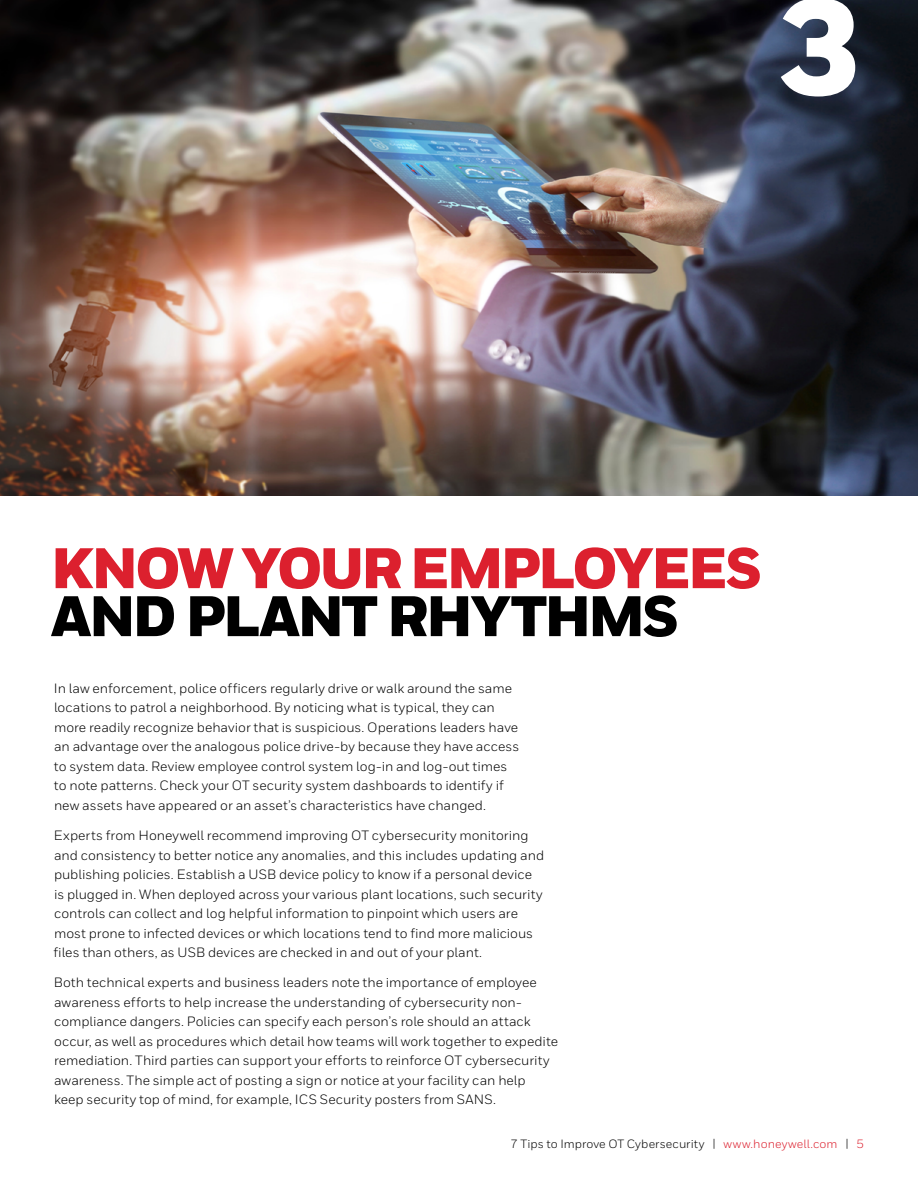
<style>
.page{position:relative;width:918px;height:1188px;background:#fff}
.page>*{position:absolute;margin:0;border:0;box-sizing:border-box;transform-origin:0 0}
.t1{font:900 135px "Honeywell Sans";color:#fff}
.t2{font:900 57px "Honeywell Sans";letter-spacing:-.05em;color:#dc202e}
.t3{font:900 57px "Honeywell Sans";letter-spacing:-.05em;color:#000}
.t4{font:13.5px/19.5px "Honeywell Sans";color:#000}
.t5{font:12px "Honeywell Sans";letter-spacing:.005em;color:#000}
.s1{color:#dc202e}
</style>
<div class="page">
<img style="left:0;top:0;width:918px;height:496px">
<h1 class="t1" style="left:776px;top:-36px;width:86px">3</h1>
<h2 class="t2" style="left:51px;top:533px;width:713px">KNOW YOUR EMPLOYEES</h2>
<h2 class="t3" style="left:51px;top:581px;width:630px">AND PLANT RHYTHMS</h2>
<p class="t4" style="left:54px;top:678px;width:467px">In law enforcement, police officers regularly drive or walk around the same locations to patrol a neighborhood. By noticing what is typical, they can more readily recognize behavior that is suspicious. Operations leaders have an advantage over the analogous police drive-by because they have access to system data. Review employee control system log-in and log-out times to note patterns. Check your OT security system dashboards to identify if new assets have appeared or an asset’s characteristics have changed.</p>
<p class="t4" style="left:54px;top:826px;width:492px">Experts from Honeywell recommend improving OT cybersecurity monitoring and consistency to better notice any anomalies, and this includes updating and publishing policies. Establish a USB device policy to know if a personal device is plugged in. When deployed across your various plant locations, such security controls can collect and log helpful information to pinpoint which users are most prone to infected devices or which locations tend to find more malicious files than others, as USB devices are checked in and out of your plant.</p>
<p class="t4" style="left:54px;top:973px;width:506px">Both technical experts and business leaders note the importance of employee awareness efforts to help increase the understanding of cybersecurity non&shy;compliance dangers. Policies can specify each person’s role should an attack occur, as well as procedures which detail how teams will work together to expedite remediation. Third parties can support your efforts to reinforce OT cybersecurity awareness. The simple act of posting a sign or notice at your facility can help keep security top of mind, for example, ICS Security posters from SANS.</p>
<p class="t5" style="left:510px;top:1136px;width:355px">7 Tips to Improve OT Cybersecurity | <span class="s1">www.honeywell.com</span> | <span class="s1">5</span></p>
</div>
